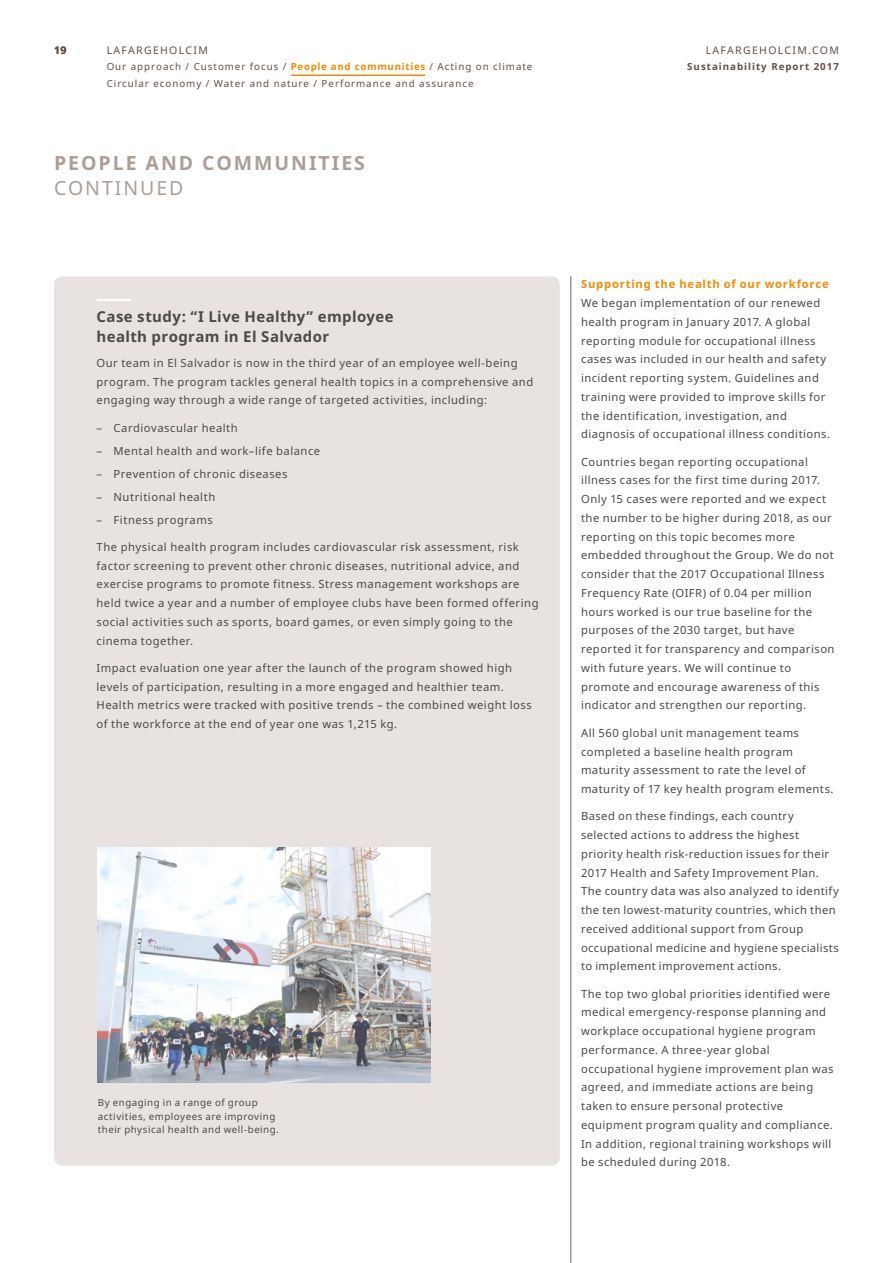
<style>
.page{position:relative;width:893px;height:1263px;background:#fff}
.page>*{position:absolute;margin:0;border:0;box-sizing:border-box;transform-origin:0 0}
.CHAPTER_HEADING_CONT{font:700 19.5px/25.5px "Noto Sans";letter-spacing:.1em;color:#ac9f98}
.BODY_HEADING_1{font:700 15px/19.5px "Noto Sans";letter-spacing:.025em;color:#4a4a49}
.BODY_TEXT{font:11.25px/18.8px "Noto Sans";letter-spacing:.04em;color:#4a4a49}
.BODY_HEADING_2{font:700 11.25px "Noto Sans";letter-spacing:.065em;color:#f28c00}
.t1{font:10.5px "Noto Sans";letter-spacing:.125em;color:#614f48}
.t2{font:700 10.5px "Noto Sans";color:#614f48}
.t3{font:9.75px/16.5px "Noto Sans";letter-spacing:.1em;color:#614f48}
.BODY_PHOTO_CAPTION{font:9.75px/13.5px "Noto Sans";letter-spacing:.05em;color:#4a4a49}
.t4{font:700 9.75px "Noto Sans";letter-spacing:.1em;color:#614f48}
.s1{font-weight:700;color:#f28c00}
.s2{font-weight:400}
</style>
<div class="page">
<div style="left:54px;top:276px;width:506px;height:889px;background:#e8e3e1;border-radius:9px"></div>
<hr style="left:97px;top:299px;width:34px;height:2px;background:#fff">
<hr style="left:570px;top:276px;width:1px;height:987px;background:#646363">
<img style="left:98px;top:847px;width:333px;height:235px">
<hr style="left:291px;top:74px;width:134px;height:2px;background:#f28c00">
<p class="t2" style="left:54px;top:43px;width:14px">19</p>
<p class="t1" style="left:706px;top:43px;width:135px">LAFARGEHOLCIM.COM</p>
<p class="t4" style="left:687px;top:60px;width:153px">Sustainability Report 2017</p>
<p class="t1" style="left:107px;top:43px;width:103px">LAFARGEHOLCIM</p>
<p class="t3" style="left:107px;top:58px;width:427px">Our approach / Customer focus / <span class="s1">People and communities</span> / Acting on climate<br>Circular economy / Water and nature / Performance and assurance</p>
<p class="CHAPTER_HEADING_CONT" style="left:54px;top:149px;width:312px">PEOPLE AND COMMUNITIES<br><span class="s2">CONTINUED</span></p>
<p class="BODY_HEADING_1" style="left:97px;top:307px;width:299px">Case study: “I Live Healthy” employee health program in El Salvador</p>
<p class="BODY_TEXT" style="left:97px;top:353px;width:438px">Our team in El Salvador is now in the third year of an employee well-being program. The program tackles general health topics in a comprehensive and engaging way through a wide range of targeted activities, including:</p>
<p class="BODY_TEXT" style="left:97px;top:418px;width:143px">– Cardiovascular health</p>
<p class="BODY_TEXT" style="left:97px;top:441px;width:225px">– Mental health and work–life balance</p>
<p class="BODY_TEXT" style="left:97px;top:464px;width:193px">– Prevention of chronic diseases</p>
<p class="BODY_TEXT" style="left:97px;top:487px;width:120px">– Nutritional health</p>
<p class="BODY_TEXT" style="left:97px;top:510px;width:118px">– Fitness programs</p>
<p class="BODY_TEXT" style="left:97px;top:537px;width:444px">The physical health program includes cardiovascular risk assessment, risk factor screening to prevent other chronic diseases, nutritional advice, and exercise programs to promote fitness. Stress management workshops are held twice a year and a number of employee clubs have been formed offering social activities such as sports, board games, or even simply going to the cinema together.</p>
<p class="BODY_TEXT" style="left:97px;top:658px;width:437px">Impact evaluation one year after the launch of the program showed high levels of participation, resulting in a more engaged and healthier team.<br>Health metrics were tracked with positive trends – the combined weight loss of the workforce at the end of year one was 1,215 kg.</p>
<p class="BODY_PHOTO_CAPTION" style="left:98px;top:1096px;width:183px">By engaging in a range of group activities, employees are improving their physical health and well-being.</p>
<p class="BODY_HEADING_2" style="left:581px;top:276px;width:249px">Supporting the health of our workforce</p>
<p class="BODY_TEXT" style="left:581px;top:293px;width:251px">We began implementation of our renewed health program in January 2017. A global reporting module for occupational illness cases was included in our health and safety incident reporting system. Guidelines and training were provided to improve skills for the identification, investigation, and diagnosis of occupational illness conditions.</p>
<p class="BODY_TEXT" style="left:581px;top:452px;width:255px">Countries began reporting occupational illness cases for the first time during 2017.<br>Only 15 cases were reported and we expect the number to be higher during 2018, as our reporting on this topic becomes more embedded throughout the Group. We do not consider that the 2017 Occupational Illness Frequency Rate (OIFR) of 0.04 per million hours worked is our true baseline for the purposes of the 2030 target, but have reported it for transparency and comparison with future years. We will continue to promote and encourage awareness of this indicator and strengthen our reporting.</p>
<p class="BODY_TEXT" style="left:581px;top:723px;width:254px">All 560 global unit management teams completed a baseline health program maturity assessment to rate the level of maturity of 17 key health program elements.</p>
<p class="BODY_TEXT" style="left:581px;top:806px;width:259px">Based on these findings, each country selected actions to address the highest priority health risk-reduction issues for their 2017 Health and Safety Improvement Plan.<br>The country data was also analyzed to identify the ten lowest-maturity countries, which then received additional support from Group occupational medicine and hygiene specialists to implement improvement actions.</p>
<p class="BODY_TEXT" style="left:581px;top:984px;width:254px">The top two global priorities identified were medical emergency-response planning and workplace occupational hygiene program performance. A three-year global occupational hygiene improvement plan was agreed, and immediate actions are being taken to ensure personal protective equipment program quality and compliance.<br>In addition, regional training workshops will be scheduled during 2018.</p>
</div>
